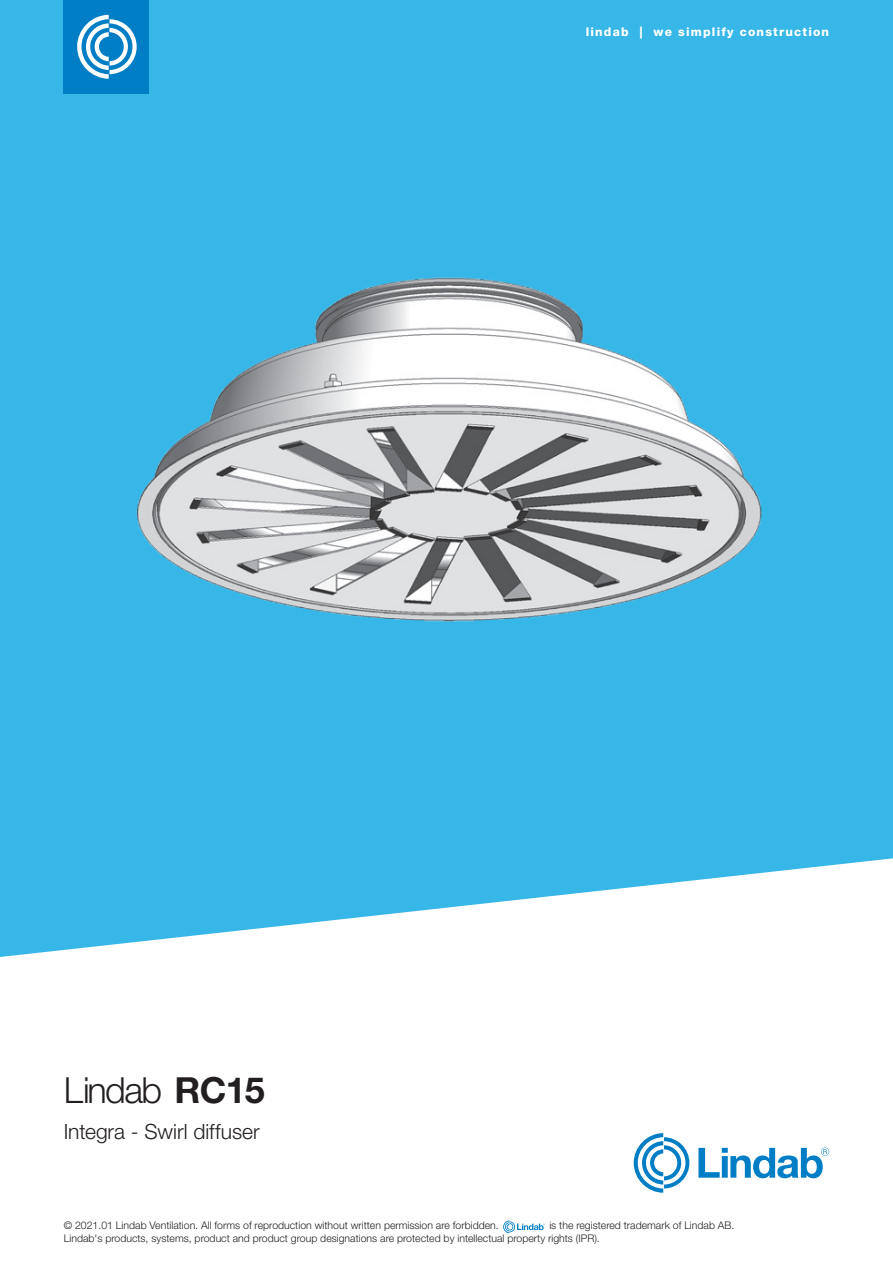
<style>
.page{position:relative;width:893px;height:1263px;background:#fff}
.page>*{position:absolute;margin:0;border:0;box-sizing:border-box;transform-origin:0 0}
.Heading_-_24_30_Blac{font:300 36px "Helvetica Neue LT Pro";letter-spacing:-.04em;color:#231f20}
.Heading_-_24_30_Blac-2{font:300 21px "Helvetica Neue LT Pro";color:#231f20}
.t1{font:800 12px "Helvetica Neue LT Pro";letter-spacing:.1em;color:#fff}
.t2{font:300 10.5px/12.6px "Helvetica Neue LT Pro";color:#231f20}
.s1{font-weight:700}
</style>
<div class="page">
<div style="left:0;top:0;width:893px;height:856px;background:#37b6e8"></div>
<div style="left:64px;top:0;width:85px;height:94px;background:#007ec5"></div>
<svg style="left:77px;top:15px;width:60px;height:64px"></svg>
<svg style="left:0;top:856px;width:893px;height:323px"></svg>
<svg style="left:698px;top:1147px;width:131px;height:31px"></svg>
<svg style="left:634px;top:1133px;width:55px;height:60px"></svg>
<img style="left:125px;top:265px;width:638px;height:363px">
<svg style="left:503px;top:1220px;width:42px;height:13px"></svg>
<p class="t1" style="left:586px;top:25px;width:245px">lindab | we simplify construction</p>
<p class="Heading_-_24_30_Blac" style="left:64px;top:1068px;width:203px">Lindab <span class="s1">RC15</span></p>
<p class="Heading_-_24_30_Blac-2" style="left:64px;top:1118px;width:197px">Integra - Swirl diffuser</p>
<p class="t2" style="left:64px;top:1219px;width:436px">© 2021.01 Lindab Ventilation. All forms of reproduction without written permission are forbidden.</p>
<p class="t2" style="left:64px;top:1219px;width:672px;text-indent:486px">is the registered trademark of Lindab AB.<br>Lindab's products, systems, product and product group designations are protected by intellectual property rights (IPR).</p>
</div>
